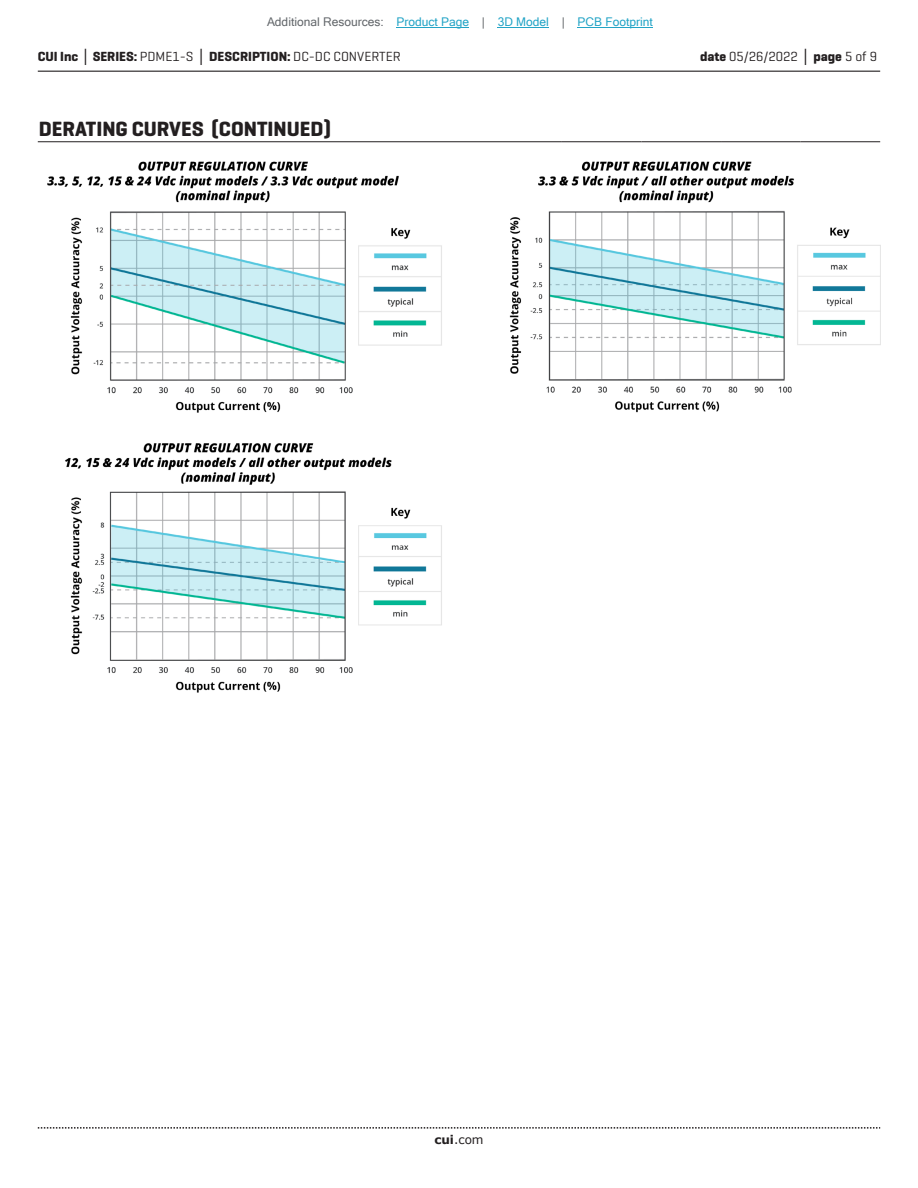
<style>
.page{position:relative;width:918px;height:1188px;background:#fff}
.page>*{position:absolute;margin:0;border:0;box-sizing:border-box;transform-origin:0 0}
.t1{font:700 21px "Geogrotesque";color:#231f20}
.t2{font:700 13.5px "Geogrotesque";color:#231f20}
.t3{font:13.5px "Geogrotesque";color:#231f20}
.t4{font:12px "Microsoft Sans Serif";color:#23a4c6}
.t5{font:12px "Verdana";color:#231f20}
.s1{color:#63676b}
.s2{font-family:"Verdana"}
.s3{font-weight:400}
.s4{font-weight:700}
.s5{font-family:"Verdana";font-weight:700}
</style>
<div class="page">
<hr style="left:38px;top:71px;width:842px;height:1px;background:#231f20">
<svg style="left:38px;top:1127px;width:842px;height:2px"></svg>
<hr style="left:38px;top:141px;width:524px;height:1px;background:#231f20">
<hr style="left:562px;top:141px;width:79px;height:1px;background:#231f20">
<hr style="left:641px;top:141px;width:80px;height:1px;background:#231f20">
<hr style="left:721px;top:141px;width:80px;height:1px;background:#231f20">
<hr style="left:801px;top:141px;width:79px;height:1px;background:#231f20">
<img style="left:47px;top:161px;width:833px;height:532px">
<hr style="left:397px;top:27px;width:72px;height:1px;background:#23a4c6">
<hr style="left:498px;top:27px;width:51px;height:1px;background:#23a4c6">
<hr style="left:578px;top:27px;width:75px;height:1px;background:#23a4c6">
<p class="t4" style="left:267px;top:15px;width:387px"><span class="s1">Additional Resources:</span> Product Page <span class="s1">|</span> 3D Model <span class="s1">|</span> PCB Footprint</p>
<p class="t2" style="left:38px;top:48px;width:365px">CUI Inc <span class="s2">│</span> SERIES: <span class="s3">PDME1-S</span> <span class="s2">│</span> DESCRIPTION: <span class="s3">DC-DC CONVERTER</span></p>
<p class="t3" style="left:700px;top:48px;width:179px"><span class="s4">date</span> 05/26/2022 <span class="s5">│</span> <span class="s4">page</span> 5 of 9</p>
<h1 class="t1" style="left:39px;top:116px;width:294px">DERATING CURVES (CONTINUED)</h1>
<p class="t5" style="left:434px;top:1131px;width:51px"><span class="s4">cui</span>.com</p>
</div>
